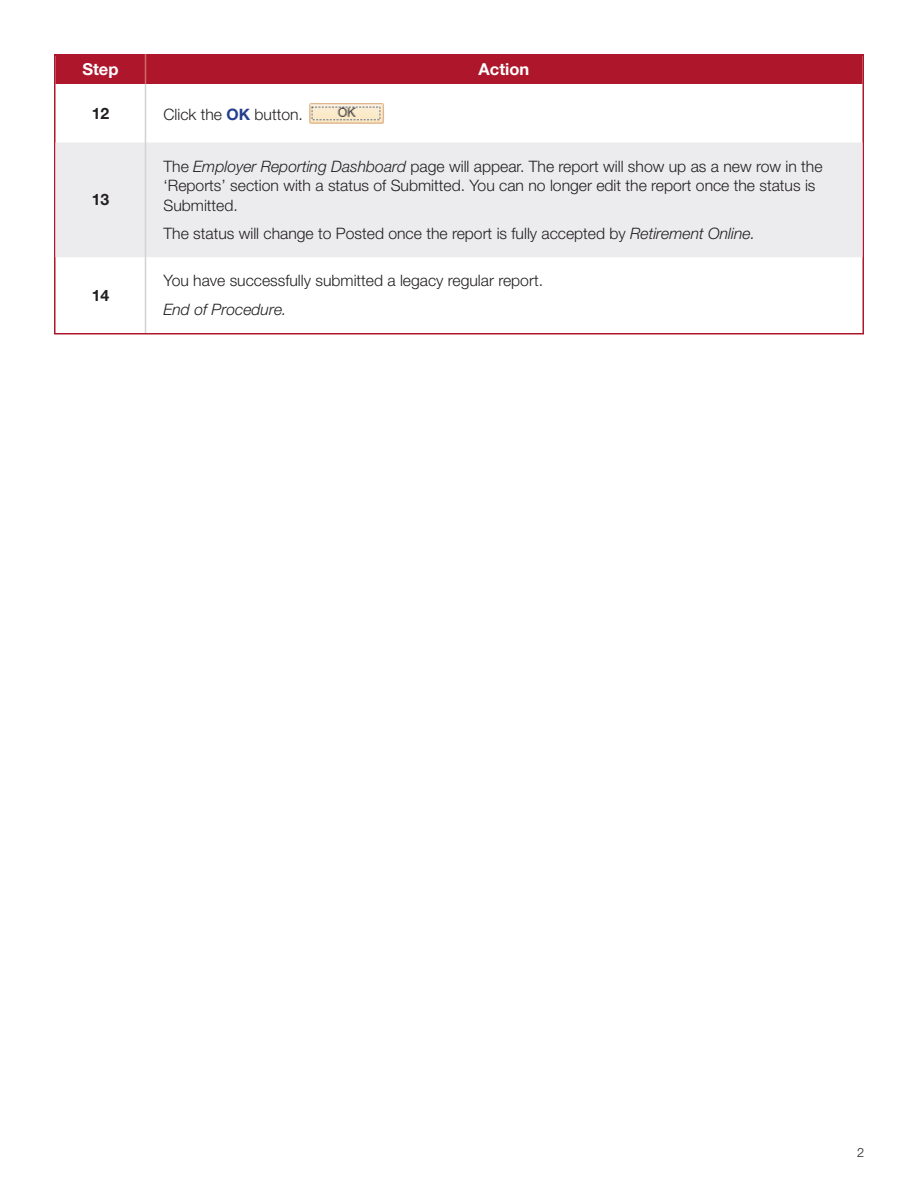
<style>
.page{position:relative;width:918px;height:1188px;background:#fff}
.page>*{position:absolute;margin:0;border:0;box-sizing:border-box;transform-origin:0 0}
.table_head{font:700 16.5px "Helvetica Neue LT Std";color:#fff}
.body_text{font:300 15.75px/19.5px "Helvetica Neue LT Std";color:#231f20}
.body_text-2{font:italic 300 15.75px "Helvetica Neue LT Std";color:#231f20}
.Step_number{font:700 15.75px "Helvetica Neue LT Std";color:#231f20}
.t1{font:300 12.75px "Helvetica Neue LT Std";color:#231f20}
.s1{font-weight:700;color:#253f8e}
.s2{font-style:italic}
</style>
<div class="page">
<div style="left:56px;top:54px;width:806px;height:30px;background:#ae172b"></div>
<div style="left:56px;top:142px;width:806px;height:115px;background:#ececee"></div>
<hr style="left:145px;top:84px;width:1px;height:58px;background:#d1d2d4">
<hr style="left:145px;top:142px;width:1px;height:115px;background:#d1d2d4">
<hr style="left:145px;top:257px;width:1px;height:76px;background:#d1d2d4">
<hr style="left:145px;top:54px;width:1px;height:30px;background:#d06865">
<img style="left:309px;top:103px;width:75px;height:21px">
<p class="table_head" style="left:82px;top:59px;width:38px">Step</p>
<p class="table_head" style="left:479px;top:59px;width:52px">Action</p>
<p class="Step_number" style="left:92px;top:104px;width:19px">12</p>
<p class="body_text" style="left:164px;top:104px;width:141px">Click the <span class="s1">OK</span> button.</p>
<p class="Step_number" style="left:92px;top:190px;width:19px">13</p>
<p class="Step_number" style="left:92px;top:285px;width:19px">14</p>
<p class="body_text" style="left:164px;top:156px;width:661px">The <span class="s2">Employer Reporting Dashboard</span> page will appear. The report will show up as a new row in the ‘Reports’ section with a status of Submitted. You can no longer edit the report once the status is<br>Submitted.</p>
<p class="body_text" style="left:164px;top:224px;width:593px">The status will change to Posted once the report is fully accepted by <span class="s2">Retirement Online.</span></p>
<p class="body_text" style="left:164px;top:271px;width:381px">You have successfully submitted a legacy regular report.</p>
<p class="body_text-2" style="left:164px;top:300px;width:125px">End of Procedure.</p>
<p class="t1" style="left:857px;top:1144px;width:9px">2</p>
</div>
